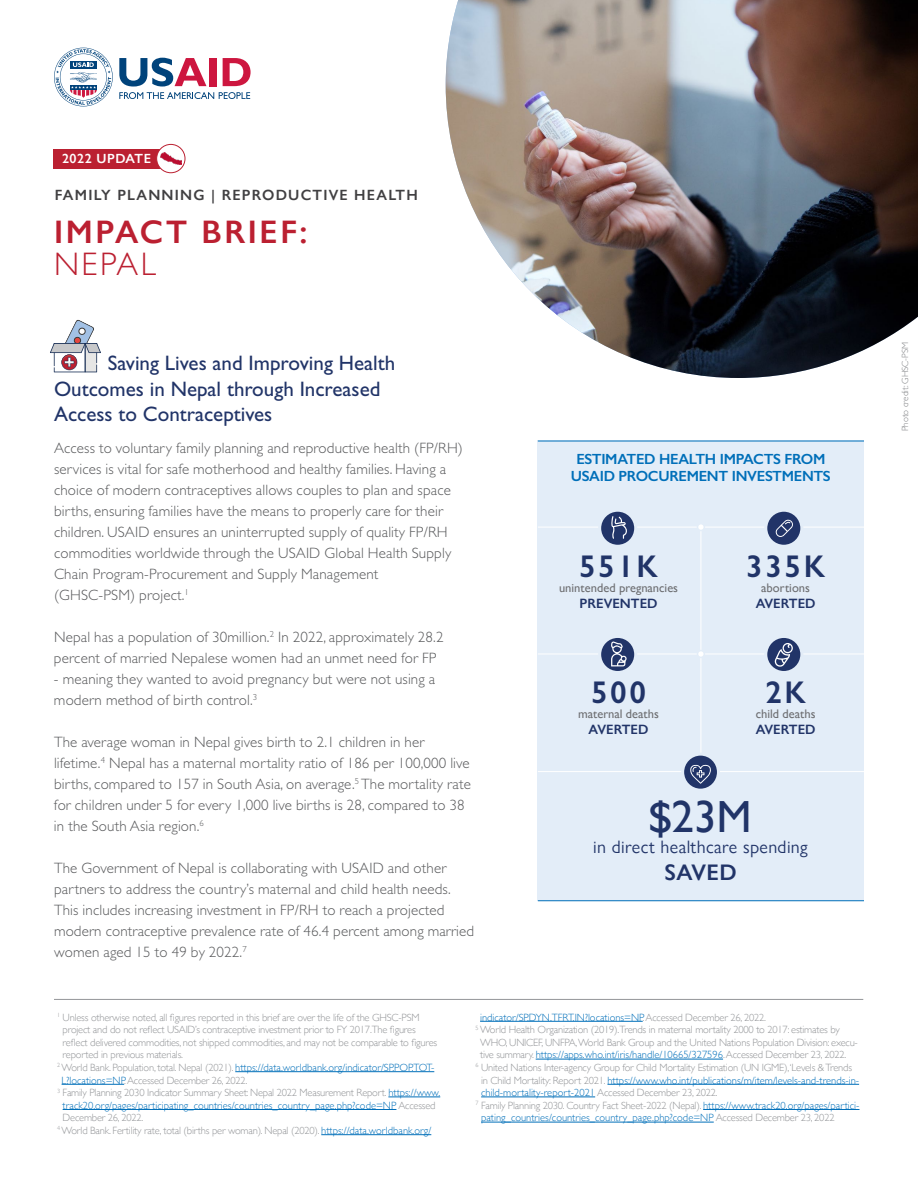
<style>
.page{position:relative;width:918px;height:1188px;background:#fff}
.page>*{position:absolute;margin:0;border:0;box-sizing:border-box;transform-origin:0 0}
.t1{font:500 45px "Gill Sans Nova";color:#213468}
.t2{font:600 32.55px/32.5px "Gill Sans Nova";letter-spacing:.08em;color:#bb2031}
.t3{font:600 31.5px "Gill Sans";letter-spacing:.08em;color:#213468}
.t4{font:600 22.5px "Gill Sans Nova";letter-spacing:.02em;color:#213468}
.t5{font:21px/25.2px "Gill Sans Std";color:#213468}
.t6{font:18px "Gill Sans Nova";letter-spacing:.02em;color:#213468}
.t7{font:300 15px/21px "Gill Sans Std";letter-spacing:.01em;color:#58595b}
.t8{font:600 14.85px/17px "Gill Sans";letter-spacing:-.02em;color:#006fb9;text-align:center}
.t9{font:600 14.85px "Gill Sans Nova";letter-spacing:.08em;color:#414042}
.t10{font:600 13.5px "Gill Sans Nova";color:#213468}
.t11{font:600 13.2px "Gill Sans Nova";letter-spacing:.04em;color:#fff}
.t12{font:500 12.45px "Gill Sans Nova";color:#6d6e71}
.t13{font:300 10.5px "Gill Sans";letter-spacing:-.02em;color:#939598}
.t14{font:300 10.5px "Gill Sans";color:#006fb9}
.t15{font:300 9px "Gill Sans";color:#808285}
.s1{font-family:"Gill Sans";font-weight:300}
.s2{color:#939598}
.s3{color:#006fb9}
</style>
<div class="page">
<div style="left:538px;top:441px;width:326px;height:460px;background:#e3edf8"></div>
<hr style="left:701px;top:528px;width:1px;height:231px;background:#fff">
<hr style="left:538px;top:900px;width:326px;height:1px;background:#006fb9">
<hr style="left:538px;top:441px;width:326px;height:1px;background:#006fb9">
<hr style="left:54px;top:999px;width:809px;height:1px;background:#939598">
<hr style="left:538px;top:527px;width:326px;height:1px;background:#fff">
<div style="left:697px;top:523px;width:8px;height:8px;border:2px solid #e3edf8;border-radius:50%"></div>
<svg style="left:600px;top:510px;width:36px;height:36px"></svg>
<div style="left:598px;top:509px;width:39px;height:39px;border:3px solid #e3edf8;border-radius:50%"></div>
<svg style="left:611px;top:516px;width:16px;height:23px"></svg>
<svg style="left:766px;top:510px;width:36px;height:36px"></svg>
<div style="left:764px;top:509px;width:39px;height:39px;border:3px solid #e3edf8;border-radius:50%"></div>
<svg style="left:775px;top:519px;width:18px;height:18px"></svg>
<hr style="left:538px;top:771px;width:326px;height:1px;background:#fff">
<svg style="left:683px;top:754px;width:35px;height:36px"></svg>
<div style="left:681px;top:753px;width:39px;height:39px;border:3px solid #e3edf8;border-radius:50%"></div>
<svg style="left:690px;top:765px;width:21px;height:19px"></svg>
<hr style="left:538px;top:654px;width:326px;height:1px;background:#fff">
<div style="left:697px;top:650px;width:8px;height:8px;border:2px solid #e3edf8;border-radius:50%"></div>
<svg style="left:600px;top:636px;width:36px;height:36px"></svg>
<div style="left:598px;top:635px;width:39px;height:39px;border:3px solid #e3edf8;border-radius:50%"></div>
<svg style="left:766px;top:636px;width:36px;height:36px"></svg>
<div style="left:764px;top:635px;width:39px;height:39px;border:3px solid #e3edf8;border-radius:50%"></div>
<svg style="left:611px;top:641px;width:16px;height:25px"></svg>
<svg style="left:775px;top:643px;width:18px;height:24px"></svg>
<hr style="left:480px;top:1021px;width:163px;height:1px;background:#006fb9">
<hr style="left:536px;top:1059px;width:187px;height:1px;background:#006fb9">
<hr style="left:235px;top:1071px;width:199px;height:1px;background:#006fb9">
<hr style="left:62px;top:1084px;width:62px;height:1px;background:#006fb9">
<hr style="left:607px;top:1084px;width:252px;height:1px;background:#006fb9">
<hr style="left:388px;top:1097px;width:52px;height:1px;background:#006fb9">
<hr style="left:481px;top:1097px;width:114px;height:1px;background:#006fb9">
<hr style="left:63px;top:1109px;width:333px;height:1px;background:#006fb9">
<hr style="left:703px;top:1109px;width:157px;height:1px;background:#006fb9">
<hr style="left:481px;top:1122px;width:233px;height:1px;background:#006fb9">
<hr style="left:321px;top:1134px;width:110px;height:1px;background:#006fb9">
<svg style="left:119px;top:58px;width:132px;height:41px"></svg>
<svg style="left:54px;top:48px;width:59px;height:58px"></svg>
<div style="left:54px;top:149px;width:119px;height:19px;background:#bb2031"></div>
<svg style="left:157px;top:144px;width:28px;height:29px"></svg>
<div style="left:156px;top:144px;width:29px;height:29px;border:1px solid #bb2031;border-radius:50%"></div>
<img style="left:160px;top:153px;width:21px;height:11px">
<svg style="left:50px;top:319px;width:51px;height:53px"></svg>
<img style="left:446px;top:0;width:472px;height:378px">
<p class="t11" style="left:62px;top:150px;width:90px">2022 UPDATE</p>
<p class="t9" style="left:55px;top:186px;width:365px">FAMILY PLANNING | REPRODUCTIVE HEALTH</p>
<h1 class="t2" style="left:54px;top:215px;width:255px">IMPACT BRIEF:<br><span class="s1">NEPAL</span></h1>
<h2 class="t5" style="left:54px;top:351px;width:343px;text-indent:54px">Saving Lives and Improving Health<br>Outcomes in Nepal through Increased<br>Access to Contraceptives</h2>
<p class="t7" style="left:54px;top:438px;width:410px">Access to voluntary family planning and reproductive health (FP/RH) services is vital for safe motherhood and healthy families. Having a choice of modern contraceptives allows couples to plan and space births, ensuring families have the means to properly care for their children. USAID ensures an uninterrupted supply of quality FP/RH commodities worldwide through the USAID Global Health Supply Chain Program-Procurement and Supply Management (GHSC-PSM) project.<sup>1</sup></p>
<p class="t7" style="left:54px;top:627px;width:391px">Nepal has a population of 30million.<sup>2</sup> In 2022, approximately 28.2 percent of married Nepalese women had an unmet need for FP</p>
<p class="t7" style="left:54px;top:668px;width:383px">- meaning they wanted to avoid pregnancy but were not using a modern method of birth control.<sup>3</sup></p>
<p class="t7" style="left:54px;top:732px;width:419px">The average woman in Nepal gives birth to 2.1 children in her lifetime.<sup>4</sup> Nepal has a maternal mortality ratio of 186 per 100,000 live births, compared to 157 in South Asia, on average.<sup>5</sup> The mortality rate for children under 5 for every 1,000 live births is 28, compared to 38 in the South Asia region.<sup>6</sup></p>
<p class="t7" style="left:54px;top:858px;width:422px">The Government of Nepal is collaborating with USAID and other partners to address the country’s maternal and child health needs.<br>This includes increasing investment in FP/RH to reach a projected modern contraceptive prevalence rate of 46.4 percent among married women aged 15 to 49 by 2022.<sup>7</sup></p>
<p class="t8" style="left:571px;top:450px;width:261px">ESTIMATED HEALTH IMPACTS FROM<br>USAID PROCUREMENT INVESTMENTS</p>
<p class="t3" style="left:579px;top:547px;width:80px">551K</p>
<p class="t3" style="left:746px;top:547px;width:80px">335K</p>
<p class="t12" style="left:559px;top:580px;width:121px">unintended pregnancies</p>
<p class="t12" style="left:761px;top:580px;width:50px">abortions</p>
<p class="t10" style="left:580px;top:595px;width:79px">PREVENTED</p>
<p class="t10" style="left:756px;top:595px;width:61px">AVERTED</p>
<p class="t3" style="left:591px;top:673px;width:56px">500</p>
<p class="t3" style="left:765px;top:673px;width:42px">2K</p>
<p class="t12" style="left:578px;top:706px;width:82px">maternal deaths</p>
<p class="t12" style="left:756px;top:706px;width:61px">child deaths</p>
<p class="t10" style="left:589px;top:721px;width:61px">AVERTED</p>
<p class="t10" style="left:756px;top:721px;width:61px">AVERTED</p>
<p class="t1" style="left:649px;top:789px;width:104px">$23M</p>
<p class="t6" style="left:593px;top:836px;width:216px">in direct healthcare spending</p>
<p class="t4" style="left:664px;top:859px;width:74px">SAVED</p>
<p class="t13" style="left:57px;top:1009px;width:364px"><sup>1</sup> Unless otherwise noted, all figures reported in this brief are over the life of the GHSC-PSM</p>
<p class="t14" style="left:480px;top:1009px;width:287px">indicator/SP.DYN.TFRT.IN?locations=NP<span class="s2">.Accessed December 26, 2022.</span></p>
<p class="t13" style="left:63px;top:1021px;width:355px">project and do not reflect USAID’s contraceptive investment prior to FY 2017.The figures</p>
<p class="t13" style="left:476px;top:1021px;width:366px"><sup>5</sup> World Health Organization (2019).Trends in maternal mortality 2000 to 2017: estimates by</p>
<p class="t13" style="left:63px;top:1034px;width:376px">reflect delivered commodities, not shipped commodities, and may not be comparable to figures</p>
<p class="t13" style="left:480px;top:1034px;width:379px">WHO, UNICEF, UNFPA,World Bank Group and the United Nations Population Division: execu-</p>
<p class="t13" style="left:63px;top:1047px;width:122px">reported in previous materials.</p>
<p class="t14" style="left:480px;top:1047px;width:368px"><span class="s2">tive summary.</span> https://apps.who.int/iris/handle/10665/327596<span class="s2">.Accessed December 23, 2022.</span></p>
<p class="t14" style="left:57px;top:1059px;width:379px"><sup>2</sup> <span class="s2">World Bank. Population, total. Nepal (2021).</span> https://data.worldbank.org/indicator/SP.POP.TOT-</p>
<p class="t13" style="left:476px;top:1059px;width:378px"><sup>6</sup> United Nations Inter-agency Group for Child Mortality Estimation (UN IGME),‘Levels &amp; Trends</p>
<p class="t13" style="left:62px;top:1072px;width:187px"><span class="s3">L?locations=NP</span>.Accessed December 26, 2022.</p>
<p class="t14" style="left:481px;top:1072px;width:380px"><span class="s2">in Child Mortality: Report 2021.</span> https://www.who.int/publications/m/item/levels-and-trends-in-</p>
<p class="t13" style="left:57px;top:1084px;width:385px"><sup>3</sup> Family Planning 2030 Indicator Summary Sheet: Nepal 2022 Measurement Report. <span class="s3">https://www.</span></p>
<p class="t14" style="left:481px;top:1084px;width:238px">child-mortality-report-2021 <span class="s2">Accessed December 23, 2022.</span></p>
<p class="t14" style="left:63px;top:1097px;width:375px">track20.org/pages/participating_countries/countries_country_page.php?code=NP <span class="s2">Accessed</span></p>
<p class="t13" style="left:476px;top:1097px;width:386px"><sup>7</sup> Family Planning 2030. Country Fact Sheet-2022 (Nepal). <span class="s3">https://www.track20.org/pages/partici-</span></p>
<p class="t13" style="left:63px;top:1110px;width:82px">December 26, 2022.</p>
<p class="t14" style="left:481px;top:1110px;width:355px">pating_countries/countries_country_page.php?code=NP <span class="s2">Accessed December 23, 2022</span></p>
<p class="t13" style="left:57px;top:1122px;width:376px"><sup>4</sup> World Bank. Fertility rate, total (births per woman). Nepal (2020). <span class="s3">https://data.worldbank.org/</span></p>
<p class="t15" style="left:898px;top:431px;width:91px;rotate:-90deg">Photo credit: GHSC-PSM</p>
</div>
